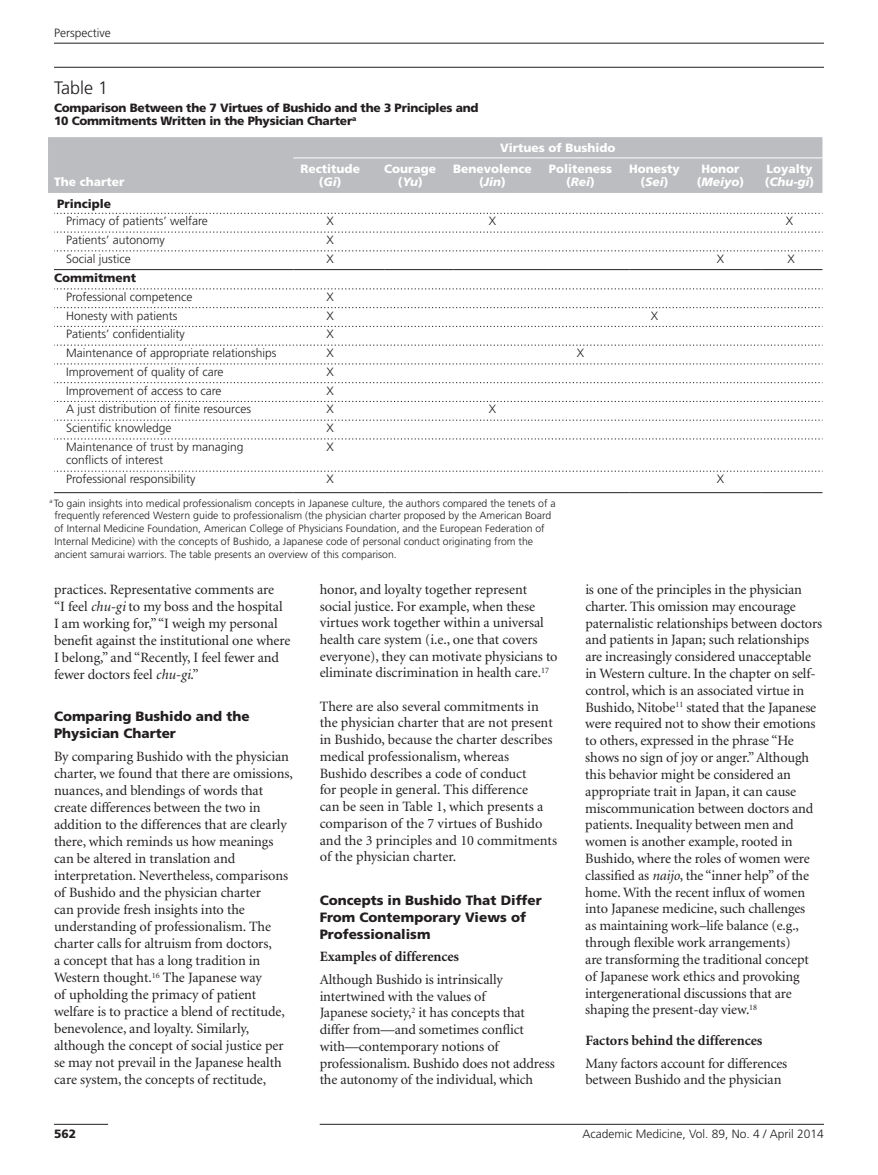
<style>
.page{position:relative;width:878px;height:1175px;background:#fff}
.page>*{position:absolute;margin:0;border:0;box-sizing:border-box;transform-origin:0 0}
.t1{font:300 18px "Frutiger";color:#231f20}
.t2{font:14.25px/16.8px "Minion";letter-spacing:-.01em;color:#231f20}
.t3{font:700 14.25px "Minion";color:#231f20}
.t4{font:900 13.5px/16.8px "Frutiger";color:#231f20}
.t5{font:300 12px/13.5px "Frutiger";color:#231f20}
.t6{font:900 12px/13.5px "Frutiger";color:#fff;text-align:center}
.t7{font:900 12px/13.5px "Frutiger";letter-spacing:-.02em;color:#231f20}
.t8{font:900 12px "Frutiger";color:#231f20}
.t9{font:300 10.5px/12.8px "Frutiger";color:#231f20}
.s1{font-style:italic}
</style>
<div class="page">
<hr style="left:54px;top:43px;width:770px;height:1px;background:#231f20">
<hr style="left:320px;top:1124px;width:504px;height:1px;background:#231f20">
<hr style="left:54px;top:1124px;width:54px;height:1px;background:#231f20">
<div style="left:48px;top:137px;width:774px;height:56px;background:#bcbdc0"></div>
<svg style="left:54px;top:232px;width:768px;height:1px"></svg>
<svg style="left:54px;top:250px;width:768px;height:1px"></svg>
<svg style="left:54px;top:288px;width:768px;height:1px"></svg>
<svg style="left:54px;top:307px;width:768px;height:1px"></svg>
<svg style="left:54px;top:326px;width:768px;height:1px"></svg>
<svg style="left:54px;top:345px;width:768px;height:1px"></svg>
<svg style="left:54px;top:363px;width:768px;height:1px"></svg>
<svg style="left:54px;top:382px;width:768px;height:1px"></svg>
<svg style="left:54px;top:401px;width:768px;height:1px"></svg>
<svg style="left:54px;top:420px;width:768px;height:1px"></svg>
<svg style="left:54px;top:438px;width:768px;height:1px"></svg>
<svg style="left:54px;top:471px;width:768px;height:1px"></svg>
<hr style="left:54px;top:269px;width:239px;height:1px;background:#231f20">
<hr style="left:293px;top:269px;width:91px;height:1px;background:#231f20">
<hr style="left:384px;top:269px;width:69px;height:1px;background:#231f20">
<hr style="left:453px;top:269px;width:96px;height:1px;background:#231f20">
<hr style="left:549px;top:269px;width:80px;height:1px;background:#231f20">
<hr style="left:629px;top:269px;width:68px;height:1px;background:#231f20">
<hr style="left:697px;top:269px;width:64px;height:1px;background:#231f20">
<hr style="left:761px;top:269px;width:61px;height:1px;background:#231f20">
<svg style="left:54px;top:213px;width:768px;height:1px"></svg>
<hr style="left:54px;top:492px;width:239px;height:1px;background:#231f20">
<hr style="left:293px;top:492px;width:91px;height:1px;background:#231f20">
<hr style="left:384px;top:492px;width:69px;height:1px;background:#231f20">
<hr style="left:453px;top:492px;width:96px;height:1px;background:#231f20">
<hr style="left:549px;top:492px;width:80px;height:1px;background:#231f20">
<hr style="left:629px;top:492px;width:68px;height:1px;background:#231f20">
<hr style="left:697px;top:492px;width:64px;height:1px;background:#231f20">
<hr style="left:761px;top:492px;width:61px;height:1px;background:#231f20">
<hr style="left:54px;top:67px;width:770px;height:1px;background:#231f20">
<hr style="left:293px;top:157px;width:529px;height:1px;background:#fff">
<p class="t5" style="left:54px;top:26px;width:58px">Perspective</p>
<p class="t1" style="left:54px;top:78px;width:56px">Table 1</p>
<p class="t7" style="left:54px;top:101px;width:426px">Comparison Between the 7 Virtues of Bushido and the 3 Principles and<br>10 Commitments Written in the Physician Charter<sup>a</sup></p>
<p class="t6" style="left:500px;top:141px;width:117px">Virtues of Bushido</p>
<p class="t6" style="left:54px;top:175px;width:72px">The charter</p>
<p class="t6" style="left:300px;top:162px;width:61px">Rectitude (<span class="s1">Gi</span>)</p>
<p class="t6" style="left:384px;top:162px;width:54px">Courage (<span class="s1">Yu</span>)</p>
<p class="t6" style="left:453px;top:162px;width:80px">Benevolence (<span class="s1">Jin</span>)</p>
<p class="t6" style="left:549px;top:162px;width:65px">Politeness (<span class="s1">Rei</span>)</p>
<p class="t6" style="left:629px;top:162px;width:52px">Honesty (<span class="s1">Sei</span>)</p>
<p class="t6" style="left:697px;top:162px;width:49px">Honor (<span class="s1">Meiyo</span>)</p>
<p class="t6" style="left:765px;top:162px;width:51px;text-align:left">Loyalty (<span class="s1">Chu-gi</span>)</p>
<p class="t8" style="left:57px;top:197px;width:56px">Principle</p>
<p class="t5" style="left:66px;top:215px;width:143px">Primacy of patients’ welfare</p>
<p class="t5" style="left:326px;top:215px;width:9px">X</p>
<p class="t5" style="left:489px;top:215px;width:9px">X</p>
<p class="t5" style="left:786px;top:215px;width:9px">X</p>
<p class="t5" style="left:66px;top:233px;width:100px">Patients’ autonomy</p>
<p class="t5" style="left:326px;top:233px;width:9px">X</p>
<p class="t5" style="left:66px;top:252px;width:66px">Social justice</p>
<p class="t5" style="left:326px;top:252px;width:9px">X</p>
<p class="t5" style="left:717px;top:252px;width:9px">X</p>
<p class="t5" style="left:787px;top:252px;width:9px">X</p>
<p class="t8" style="left:54px;top:271px;width:84px">Commitment</p>
<p class="t5" style="left:66px;top:290px;width:128px">Professional competence</p>
<p class="t5" style="left:326px;top:290px;width:9px">X</p>
<p class="t5" style="left:66px;top:309px;width:113px">Honesty with patients</p>
<p class="t5" style="left:326px;top:309px;width:9px">X</p>
<p class="t5" style="left:651px;top:309px;width:9px">X</p>
<p class="t5" style="left:66px;top:328px;width:120px">Patients’ confidentiality</p>
<p class="t5" style="left:326px;top:328px;width:9px">X</p>
<p class="t5" style="left:66px;top:346px;width:212px">Maintenance of appropriate relationships</p>
<p class="t5" style="left:326px;top:346px;width:9px">X</p>
<p class="t5" style="left:577px;top:346px;width:9px">X</p>
<p class="t5" style="left:66px;top:365px;width:159px">Improvement of quality of care</p>
<p class="t5" style="left:326px;top:365px;width:9px">X</p>
<p class="t5" style="left:66px;top:384px;width:157px">Improvement of access to care</p>
<p class="t5" style="left:326px;top:384px;width:9px">X</p>
<p class="t5" style="left:66px;top:402px;width:186px">A just distribution of finite resources</p>
<p class="t5" style="left:326px;top:402px;width:9px">X</p>
<p class="t5" style="left:489px;top:402px;width:9px">X</p>
<p class="t5" style="left:66px;top:421px;width:107px">Scientific knowledge</p>
<p class="t5" style="left:326px;top:421px;width:9px">X</p>
<p class="t5" style="left:66px;top:440px;width:179px">Maintenance of trust by managing conflicts of interest</p>
<p class="t5" style="left:326px;top:440px;width:9px">X</p>
<p class="t5" style="left:66px;top:472px;width:131px">Professional responsibility</p>
<p class="t5" style="left:326px;top:472px;width:9px">X</p>
<p class="t5" style="left:717px;top:472px;width:9px">X</p>
<p class="t9" style="left:54px;top:496px;width:503px;text-indent:-5px"><sup>a</sup> To gain insights into medical professionalism concepts in Japanese culture, the authors compared the tenets of a frequently referenced Western guide to professionalism (the physician charter proposed by the American Board of Internal Medicine Foundation, American College of Physicians Foundation, and the European Federation of Internal Medicine) with the concepts of Bushido, a Japanese code of personal conduct originating from the ancient samurai warriors. The table presents an overview of this comparison.</p>
<p class="t2" style="left:54px;top:581px;width:238px">practices. Representative comments are<br>“I feel <span class="s1">chu-gi</span> to my boss and the hospital I am working for,” “I weigh my personal benefit against the institutional one where I belong,” and “Recently, I feel fewer and fewer doctors feel <span class="s1">chu-gi</span>.”</p>
<p class="t4" style="left:54px;top:708px;width:197px">Comparing Bushido and the<br>Physician Charter</p>
<p class="t2" style="left:54px;top:749px;width:240px">By comparing Bushido with the physician charter, we found that there are omissions, nuances, and blendings of words that create differences between the two in addition to the differences that are clearly there, which reminds us how meanings can be altered in translation and interpretation. Nevertheless, comparisons of Bushido and the physician charter<br>can provide fresh insights into the understanding of professionalism. The charter calls for altruism from doctors,<br>a concept that has a long tradition in Western thought.<sup>16</sup> The Japanese way<br>of upholding the primacy of patient welfare is to practice a blend of rectitude, benevolence, and loyalty. Similarly, although the concept of social justice per se may not prevail in the Japanese health care system, the concepts of rectitude,</p>
<p class="t2" style="left:320px;top:581px;width:239px">honor, and loyalty together represent social justice. For example, when these virtues work together within a universal health care system (i.e., one that covers everyone), they can motivate physicians to eliminate discrimination in health care.<sup>17</sup></p>
<p class="t2" style="left:320px;top:698px;width:239px">There are also several commitments in the physician charter that are not present in Bushido, because the charter describes medical professionalism, whereas Bushido describes a code of conduct<br>for people in general. This difference<br>can be seen in Table 1, which presents a comparison of the 7 virtues of Bushido and the 3 principles and 10 commitments of the physician charter.</p>
<p class="t4" style="left:320px;top:892px;width:223px">Concepts in Bushido That Differ<br>From Contemporary Views of<br>Professionalism</p>
<p class="t3" style="left:320px;top:949px;width:141px">Examples of differences</p>
<p class="t2" style="left:319px;top:971px;width:236px">Although Bushido is intrinsically intertwined with the values of<br>Japanese society,<sup>2</sup> it has concepts that differ from—and sometimes conflict with—contemporary notions of professionalism. Bushido does not address the autonomy of the individual, which</p>
<p class="t2" style="left:585px;top:581px;width:238px">is one of the principles in the physician charter. This omission may encourage paternalistic relationships between doctors and patients in Japan; such relationships are increasingly considered unacceptable in Western culture. In the chapter on self&shy;control, which is an associated virtue in Bushido, Nitobe<sup>11</sup> stated that the Japanese were required not to show their emotions to others, expressed in the phrase “He shows no sign of joy or anger.” Although this behavior might be considered an appropriate trait in Japan, it can cause miscommunication between doctors and patients. Inequality between men and women is another example, rooted in Bushido, where the roles of women were classified as <span class="s1">naijo</span>, the “inner help” of the home. With the recent influx of women into Japanese medicine, such challenges<br>as maintaining work–life balance (e.g., through flexible work arrangements)<br>are transforming the traditional concept of Japanese work ethics and provoking intergenerational discussions that are shaping the present-day view.<sup>18</sup></p>
<p class="t3" style="left:585px;top:1032px;width:178px">Factors behind the differences</p>
<p class="t2" style="left:585px;top:1055px;width:203px">Many factors account for differences between Bushido and the physician</p>
<p class="t7" style="left:54px;top:1127px;width:24px">562</p>
<p class="t5" style="left:582px;top:1127px;width:243px">Academic Medicine, Vol. 89, No. 4 / April 2014</p>
</div>
